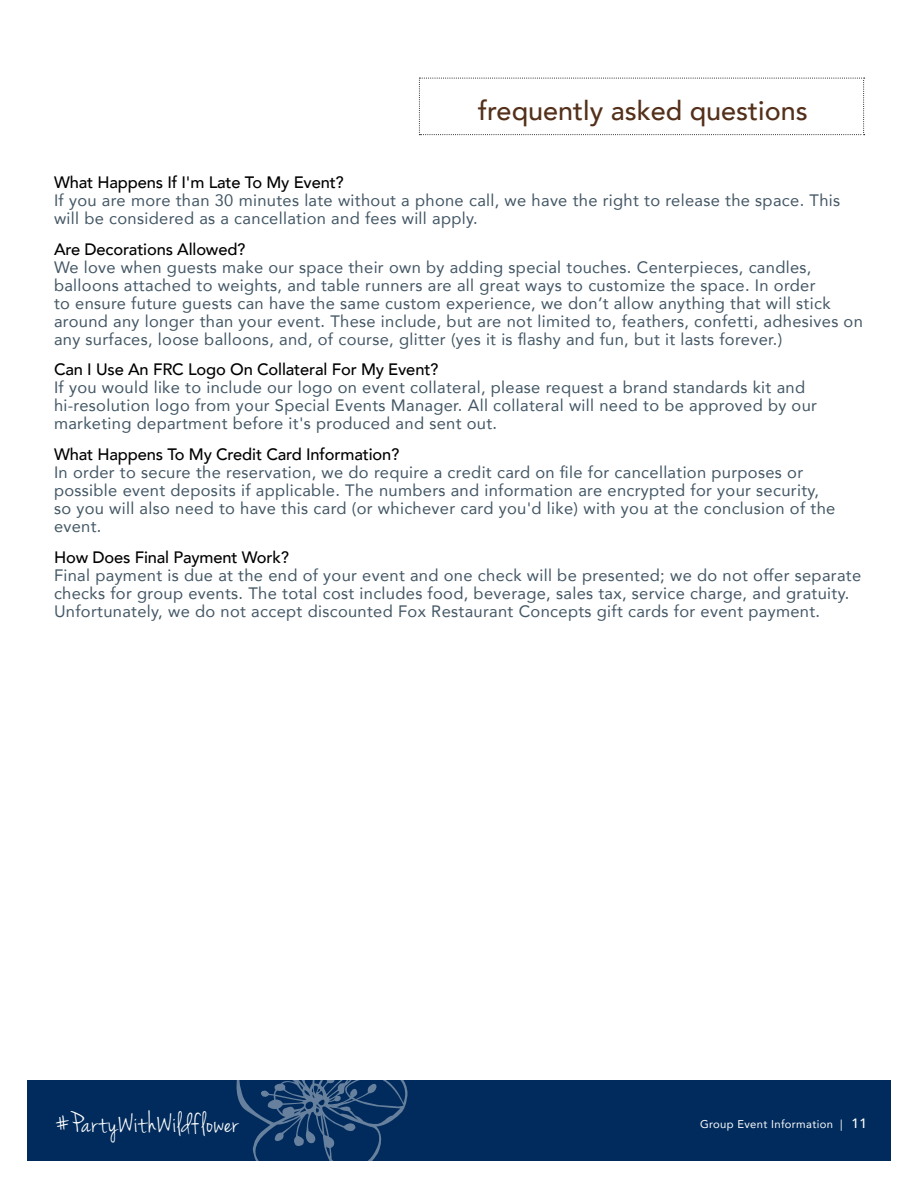
<style>
.page{position:relative;width:918px;height:1188px;background:#fff}
.page>*{position:absolute;margin:0;border:0;box-sizing:border-box;transform-origin:0 0}
.t1{font:30px "Jenna Sue";letter-spacing:.03em;color:#fff}
.t2{font:500 27px "Avenir";color:#54301a}
.t3{font:16.5px/18px "Avenir";letter-spacing:.02em;color:#435765}
.t4{font:16.5px/18px "Avenir";letter-spacing:.02em;color:#425765}
.t5{font:500 16.5px "Avenir";letter-spacing:-.01em;color:#000}
.t6{font:11.25px "Avenir";letter-spacing:.03em;color:#fff}
.s1{font-weight:500;font-size:13.5px}
</style>
<div class="page">
<div style="left:27px;top:1080px;width:864px;height:81px;background:#002b5c"></div>
<svg style="left:236px;top:1080px;width:172px;height:81px"></svg>
<svg style="left:419px;top:78px;width:446px;height:57px"></svg>
<h2 class="t2" style="left:478px;top:87px;width:331px">frequently asked questions</h2>
<p class="t5" style="left:54px;top:168px;width:291px">What Happens If I'm Late To My Event?</p>
<p class="t3" style="left:54px;top:191px;width:788px">If you are more than 30 minutes late without a phone call, we have the right to release the space. This will be considered as a cancellation and fees will apply.</p>
<p class="t5" style="left:54px;top:235px;width:193px">Are Decorations Allowed?</p>
<p class="t3" style="left:54px;top:257px;width:810px">We love when guests make our space their own by adding special touches. Centerpieces, candles, balloons attached to weights, and table runners are all great ways to customize the space. In order<br>to ensure future guests can have the same custom experience, we don’t allow anything that will stick around any longer than your event. These include, but are not limited to, feathers, confetti, adhesives on any surfaces, loose balloons, and, of course, glitter (yes it is flashy and fun, but it lasts forever.)</p>
<p class="t5" style="left:54px;top:355px;width:386px">Can I Use An FRC Logo On Collateral For My Event?</p>
<p class="t4" style="left:54px;top:378px;width:765px">If you would like to include our logo on event collateral, please request a brand standards kit and hi-resolution logo from your Special Events Manager. All collateral will need to be approved by our marketing department before it's produced and sent out.</p>
<p class="t5" style="left:54px;top:440px;width:347px">What Happens To My Credit Card Information?</p>
<p class="t3" style="left:54px;top:463px;width:783px">In order to secure the reservation, we do require a credit card on file for cancellation purposes or possible event deposits if applicable. The numbers and information are encrypted for your security, so you will also need to have this card (or whichever card you'd like) with you at the conclusion of the event.</p>
<p class="t5" style="left:54px;top:543px;width:237px">How Does Final Payment Work?</p>
<p class="t3" style="left:54px;top:566px;width:809px">Final payment is due at the end of your event and one check will be presented; we do not offer separate checks for group events. The total cost includes food, beverage, sales tax, service charge, and gratuity.<br>Unfortunately, we do not accept discounted Fox Restaurant Concepts gift cards for event payment.</p>
<h1 class="t1" style="left:54px;top:1106px;width:186px">#PartyWithWildflower</h1>
<p class="t6" style="left:700px;top:1115px;width:168px">Group Event Information | <span class="s1">11</span></p>
</div>
